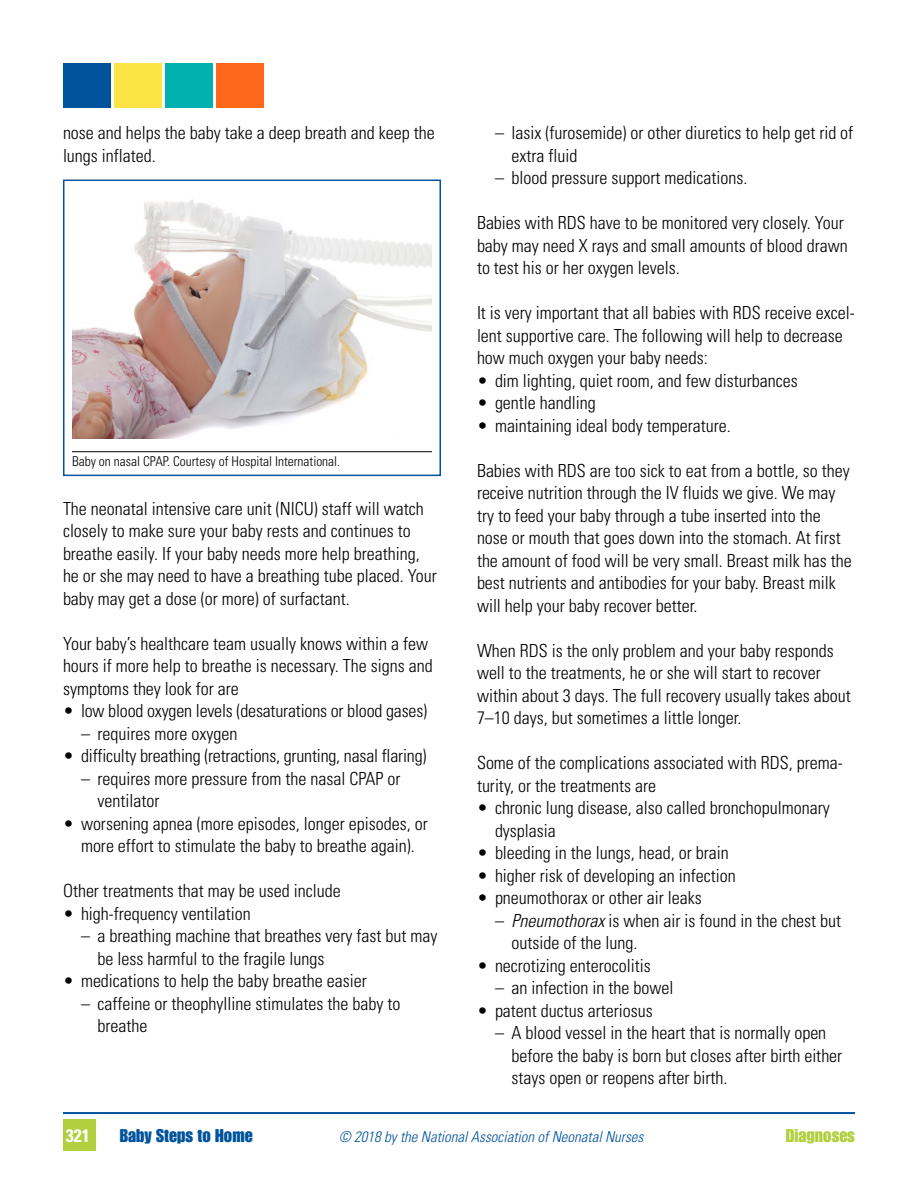
<style>
.page{position:relative;width:918px;height:1188px;background:#fff}
.page>*{position:absolute;margin:0;border:0;box-sizing:border-box;transform-origin:0 0}
.Body_text_no_indent{font:300 condensed 18px/22.5px "Univers LT Std";color:#000}
.Bullet_1{font:300 condensed 18px/22.5px "Univers LT Std";color:#000;text-align:center}
.t1{font:18px "Impact LT Std";color:#00539b}
.t2{font:18px "Impact LT Std";color:#b2cf3f}
.t3{font:700 condensed 18px "Univers LT Std";color:#fff}
.t4{font:italic 300 condensed 15px "Univers LT Std";color:#00539b}
.t5{font:300 condensed 13.5px "Univers LT Std";color:#000}
.s1{font-style:italic}
</style>
<div class="page">
<hr style="left:63px;top:1112px;width:792px;height:2px;background:#00539b">
<div style="left:114px;top:63px;width:48px;height:45px;background:#fce444"></div>
<div style="left:63px;top:63px;width:48px;height:45px;background:#00539b"></div>
<div style="left:165px;top:63px;width:48px;height:45px;background:#00b1b0"></div>
<div style="left:216px;top:63px;width:48px;height:45px;background:#ff671b"></div>
<div style="left:63px;top:1120px;width:32px;height:31px;background:#b2cf3f"></div>
<hr style="left:72px;top:451px;width:360px;height:1px;background:#000">
<img style="left:72px;top:199px;width:360px;height:240px">
<div style="left:63px;top:180px;width:378px;height:296px;border:2px solid #00539b"></div>
<p class="Body_text_no_indent" style="left:63px;top:121px;width:373px">nose and helps the baby take a deep breath and keep the lungs inflated.</p>
<p class="t5" style="left:72px;top:453px;width:270px">Baby on nasal CPAP. Courtesy of Hospital International.</p>
<p class="Body_text_no_indent" style="left:63px;top:497px;width:375px">The neonatal intensive care unit (NICU) staff will watch closely to make sure your baby rests and continues to breathe easily. If your baby needs more help breathing, he or she may need to have a breathing tube placed. Your baby may get a dose (or more) of surfactant.</p>
<p class="Body_text_no_indent" style="left:63px;top:632px;width:371px">Your baby’s healthcare team usually knows within a few hours if more help to breathe is necessary. The signs and symptoms they look for are</p>
<p class="Bullet_1" style="left:63px;top:700px;width:366px">• low blood oxygen levels (desaturations or blood gases)</p>
<p class="Body_text_no_indent" style="left:81px;top:722px;width:158px">– requires more oxygen</p>
<p class="Bullet_1" style="left:63px;top:745px;width:365px">• difficulty breathing (retractions, grunting, nasal flaring)</p>
<p class="Body_text_no_indent" style="left:98px;top:767px;width:305px;text-indent:-16px">– requires more pressure from the nasal CPAP or ventilator</p>
<p class="Bullet_1" style="left:63px;top:812px;width:366px">• worsening apnea (more episodes, longer episodes, or more effort to stimulate the baby to breathe again).</p>
<p class="Body_text_no_indent" style="left:63px;top:880px;width:279px">Other treatments that may be used include</p>
<p class="Bullet_1" style="left:63px;top:902px;width:189px">• high-frequency ventilation</p>
<p class="Body_text_no_indent" style="left:98px;top:925px;width:341px;text-indent:-16px">– a breathing machine that breathes very fast but may be less harmful to the fragile lungs</p>
<p class="Bullet_1" style="left:63px;top:970px;width:305px">• medications to help the baby breathe easier</p>
<p class="Body_text_no_indent" style="left:98px;top:992px;width:304px;text-indent:-16px">– caffeine or theophylline stimulates the baby to breathe</p>
<p class="Body_text_no_indent" style="left:512px;top:121px;width:343px;text-indent:-16px">– lasix (furosemide) or other diuretics to help get rid of extra fluid</p>
<p class="Body_text_no_indent" style="left:495px;top:166px;width:254px">– blood pressure support medications.</p>
<p class="Body_text_no_indent" style="left:477px;top:211px;width:372px">Babies with RDS have to be monitored very closely. Your baby may need X rays and small amounts of blood drawn to test his or her oxygen levels.</p>
<p class="Body_text_no_indent" style="left:477px;top:301px;width:379px">It is very important that all babies with RDS receive excel&shy;lent supportive care. The following will help to decrease how much oxygen your baby needs:</p>
<p class="Bullet_1" style="left:477px;top:369px;width:322px">• dim lighting, quiet room, and few disturbances</p>
<p class="Bullet_1" style="left:477px;top:391px;width:120px">• gentle handling</p>
<p class="Bullet_1" style="left:477px;top:414px;width:255px">• maintaining ideal body temperature.</p>
<p class="Body_text_no_indent" style="left:477px;top:459px;width:376px">Babies with RDS are too sick to eat from a bottle, so they receive nutrition through the IV fluids we give. We may try to feed your baby through a tube inserted into the nose or mouth that goes down into the stomach. At first the amount of food will be very small. Breast milk has the best nutrients and antibodies for your baby. Breast milk will help your baby recover better.</p>
<p class="Body_text_no_indent" style="left:477px;top:639px;width:375px">When RDS is the only problem and your baby responds well to the treatments, he or she will start to recover within about 3 days. The full recovery usually takes about 7–10 days, but sometimes a little longer.</p>
<p class="Body_text_no_indent" style="left:477px;top:751px;width:367px">Some of the complications associated with RDS, prema&shy;turity, or the treatments are</p>
<p class="Bullet_1" style="left:495px;top:796px;width:336px;text-align:left;text-indent:-18px">• chronic lung disease, also called bronchopulmonary dysplasia</p>
<p class="Bullet_1" style="left:477px;top:841px;width:253px">• bleeding in the lungs, head, or brain</p>
<p class="Bullet_1" style="left:477px;top:864px;width:260px">• higher risk of developing an infection</p>
<p class="Bullet_1" style="left:477px;top:886px;width:226px">• pneumothorax or other air leaks</p>
<p class="Body_text_no_indent" style="left:512px;top:909px;width:331px;text-indent:-16px">– <span class="s1">Pneumothorax</span> is when air is found in the chest but outside of the lung.</p>
<p class="Bullet_1" style="left:477px;top:954px;width:175px">• necrotizing enterocolitis</p>
<p class="Body_text_no_indent" style="left:495px;top:976px;width:180px">– an infection in the bowel</p>
<p class="Bullet_1" style="left:477px;top:999px;width:177px">• patent ductus arteriosus</p>
<p class="Body_text_no_indent" style="left:512px;top:1021px;width:332px;text-indent:-16px">– A blood vessel in the heart that is normally open before the baby is born but closes after birth either stays open or reopens after birth.</p>
<p class="t3" style="left:66px;top:1124px;width:25px">321</p>
<p class="t1" style="left:120px;top:1125px;width:134px">Baby Steps to Home</p>
<p class="t4" style="left:339px;top:1128px;width:306px">© 2018 by the National Association of Neonatal Nurses</p>
<p class="t2" style="left:786px;top:1125px;width:71px">Diagnoses</p>
</div>
